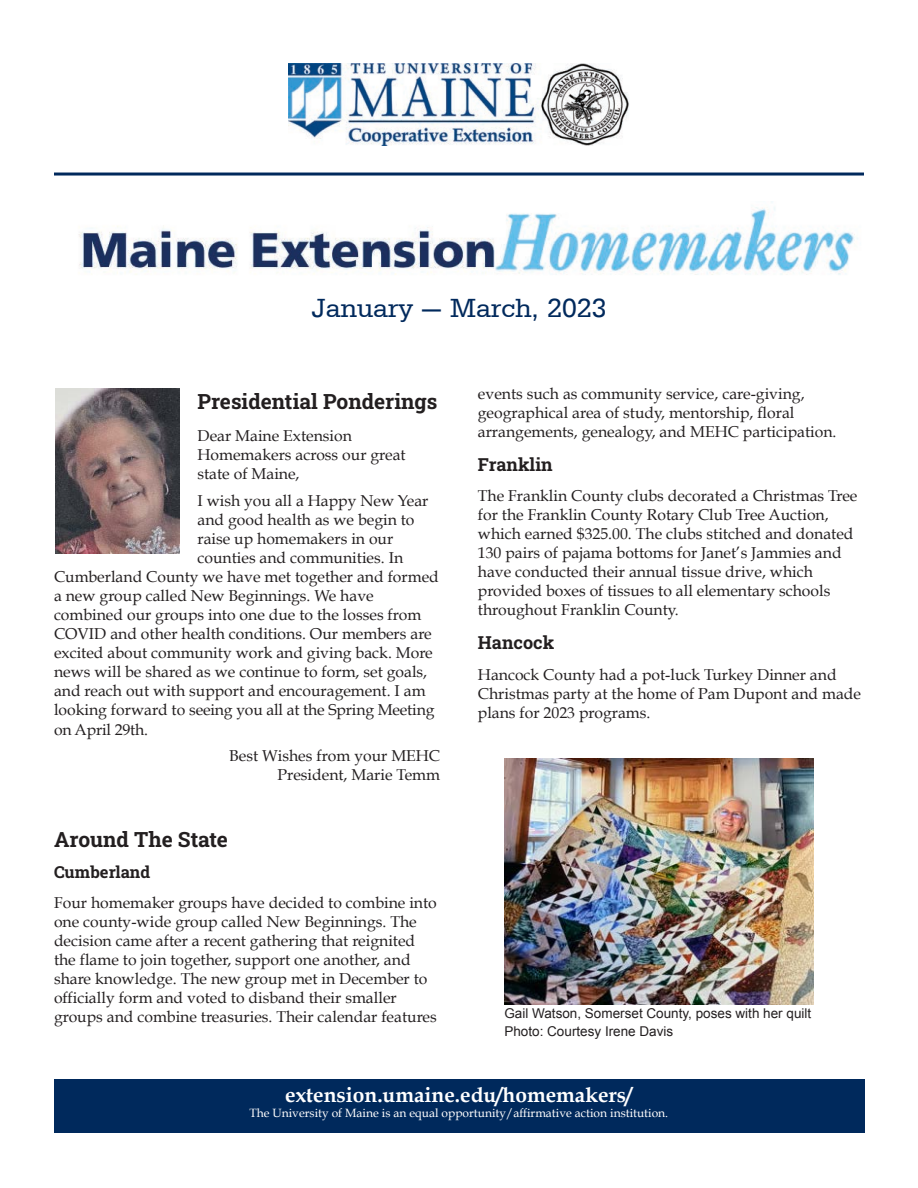
<style>
.page{position:relative;width:918px;height:1188px;background:#fff}
.page>*{position:absolute;margin:0;border:0;box-sizing:border-box;transform-origin:0 0}
.t1{font:27px "Egyptienne URW";color:#00295c}
.t2{font:700 21px "Roboto Slab";color:#231f20}
.t3{font:700 21px "Book Antiqua";color:#fff}
.t4{font:700 18px "Roboto Slab";color:#231f20}
.t5{font:700 16.5px "Roboto Slab";color:#231f20}
.t6{font:15.75px/19px "Book Antiqua";color:#231f20}
.t7{font:13.5px "Arial";color:#231f20}
.t8{font:12px "Book Antiqua";color:#fff}
</style>
<div class="page">
<div style="left:54px;top:1079px;width:810px;height:54px;background:#00295c"></div>
<img style="left:289px;top:63px;width:340px;height:82px">
<hr style="left:54px;top:173px;width:810px;height:3px;background:#00295c">
<img style="left:79px;top:201px;width:779px;height:74px">
<img style="left:56px;top:388px;width:124px;height:165px">
<img style="left:504px;top:759px;width:310px;height:245px">
<p class="t1" style="left:311px;top:289px;width:297px">January — March, 2023</p>
<p class="t2" style="left:197px;top:387px;width:241px">Presidential Ponderings</p>
<p class="t6" style="left:197px;top:426px;width:210px">Dear Maine Extension<br>Homemakers across our great state of Maine,</p>
<p class="t6" style="left:197px;top:491px;width:233px">I wish you all a Happy New Year</p>
<p class="t6" style="left:197px;top:510px;width:219px">and good health as we begin to</p>
<p class="t6" style="left:197px;top:529px;width:197px">raise up homemakers in our</p>
<p class="t6" style="left:197px;top:548px;width:207px">counties and communities. In</p>
<p class="t6" style="left:54px;top:567px;width:386px">Cumberland County we have met together and formed</p>
<p class="t6" style="left:54px;top:586px;width:321px">a new group called New Beginnings. We have</p>
<p class="t6" style="left:54px;top:605px;width:369px">combined our groups into one due to the losses from</p>
<p class="t6" style="left:54px;top:625px;width:379px">COVID and other health conditions. Our members are</p>
<p class="t6" style="left:54px;top:644px;width:380px">excited about community work and giving back. More</p>
<p class="t6" style="left:54px;top:663px;width:375px">news will be shared as we continue to form, set goals,</p>
<p class="t6" style="left:54px;top:682px;width:373px">and reach out with support and encouragement. I am</p>
<p class="t6" style="left:54px;top:701px;width:382px">looking forward to seeing you all at the Spring Meeting</p>
<p class="t6" style="left:54px;top:720px;width:96px">on April 29th.</p>
<p class="t6" style="left:229px;top:746px;width:212px;text-align:right">Best Wishes from your MEHC<br>President, Marie Temm</p>
<p class="t2" style="left:54px;top:825px;width:175px">Around The State</p>
<p class="t5" style="left:54px;top:861px;width:98px">Cumberland</p>
<p class="t6" style="left:54px;top:893px;width:384px">Four homemaker groups have decided to combine into one county-wide group called New Beginnings. The decision came after a recent gathering that reignited the flame to join together, support one another, and share knowledge. The new group met in December to officially form and voted to disband their smaller groups and combine treasuries. Their calendar features</p>
<p class="t6" style="left:478px;top:384px;width:360px">events such as community service, care-giving, geographical area of study, mentorship, floral arrangements, genealogy, and MEHC participation.</p>
<p class="t4" style="left:478px;top:452px;width:76px">Franklin</p>
<p class="t6" style="left:478px;top:486px;width:381px">The Franklin County clubs decorated a Christmas Tree for the Franklin County Rotary Club Tree Auction, which earned $325.00. The clubs stitched and donated 130 pairs of pajama bottoms for Janet’s Jammies and have conducted their annual tissue drive, which provided boxes of tissues to all elementary schools throughout Franklin County.</p>
<p class="t4" style="left:478px;top:631px;width:78px">Hancock</p>
<p class="t6" style="left:478px;top:665px;width:385px">Hancock County had a pot-luck Turkey Dinner and<br>Christmas party at the home of Pam Dupont and made plans for 2023 programs.</p>
<p class="t7" style="left:504px;top:1006px;width:308px">Gail Watson, Somerset County, poses with her quilt</p>
<p class="t7" style="left:504px;top:1024px;width:170px">Photo: Courtesy Irene Davis</p>
<p class="t3" style="left:285px;top:1082px;width:349px">extension.umaine.edu/homemakers/</p>
<p class="t8" style="left:249px;top:1106px;width:420px">The University of Maine is an equal opportunity/affirmative action institution.</p>
</div>
